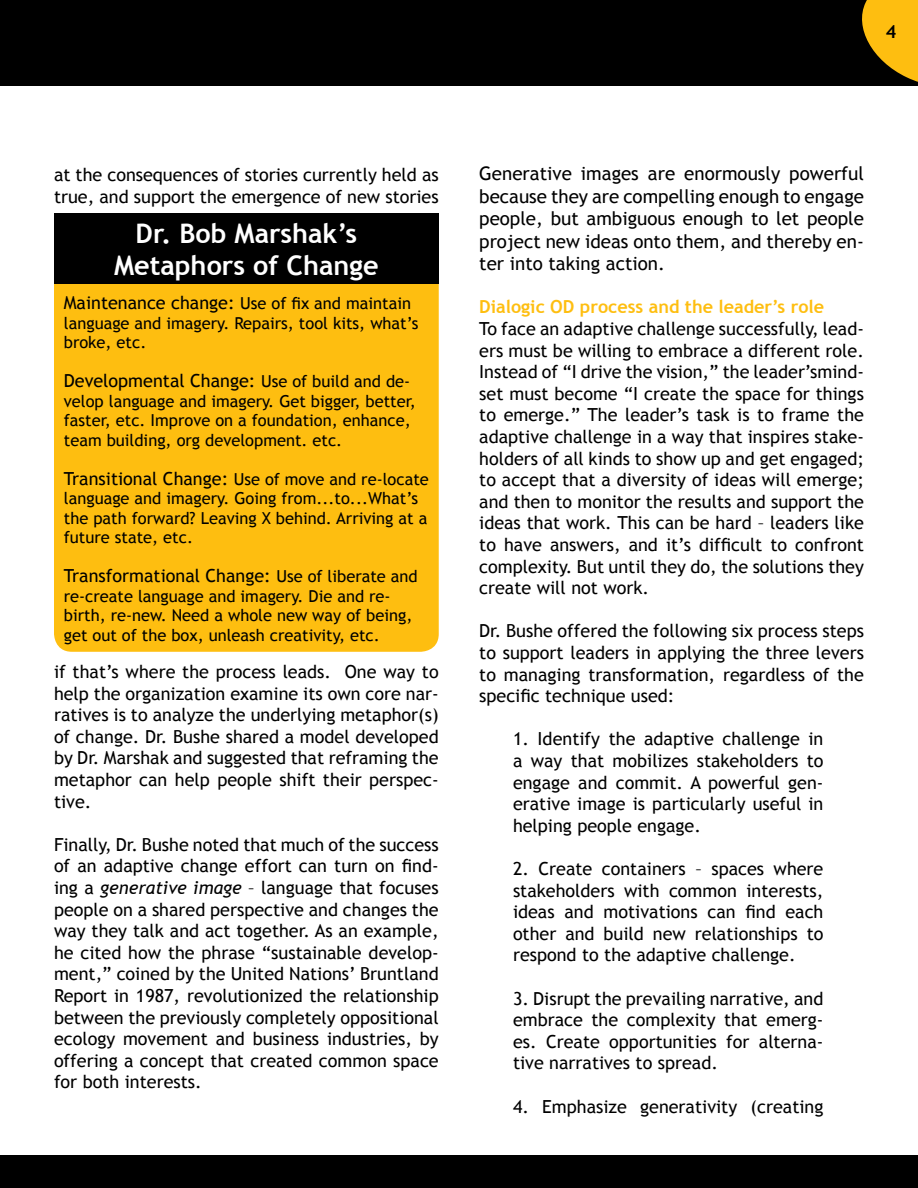
<style>
.page{position:relative;width:918px;height:1188px;background:#fff}
.page>*{position:absolute;margin:0;border:0;box-sizing:border-box;transform-origin:0 0}
.t1{font:700 27px/32.4px "Trebuchet MS";color:#fff;text-align:center}
.t2{font:18.75px/22.5px "Trebuchet MS";color:#000;text-align:justify}
.t3{font:18px/21.6px "Trebuchet MS";color:#000;text-align:justify}
.t4{font:700 18px "Trebuchet MS";color:#febe10}
.t5{font:700 18px "Trebuchet MS";color:#000}
.t6{font:16.5px/19.5px "Trebuchet MS";color:#000}
.s1{font-size:18px}
.s2{font-size:16.5px}
.s3{font-style:italic}
</style>
<div class="page">
<div style="left:0;top:1156px;width:918px;height:32px;background:#000"></div>
<div style="left:0;top:0;width:918px;height:86px;background:#000"></div>
<svg style="left:862px;top:0;width:56px;height:82px"></svg>
<div style="left:54px;top:249px;width:385px;height:403px;background:#febe10;border-radius:18px"></div>
<div style="left:54px;top:214px;width:385px;height:70px;background:#000"></div>
<p class="t5" style="left:886px;top:20px;width:12px">4</p>
<p class="t3" style="left:54px;top:164px;width:386px">at the consequences of stories currently held as true, and support the emergence of new stories</p>
<h1 class="t1" style="left:114px;top:217px;width:266px">Dr. Bob Marshak’s<br>Metaphors of Change</h1>
<p class="t6" style="left:64px;top:294px;width:356px"><span class="s1">Maintenance change:</span> Use of fix and maintain language and imagery. Repairs, tool kits, what’s broke, etc.</p>
<p class="t3" style="left:64px;top:370px;width:348px">Developmental Change: <span class="s2">Use of build and de-</span></p>
<p class="t6" style="left:64px;top:391px;width:354px">velop language and imagery. Get bigger, better, faster, etc. Improve on a foundation, enhance, team building, org development. etc.</p>
<p class="t6" style="left:64px;top:469px;width:367px"><span class="s1">Transitional Change:</span> Use of move and re-locate language and imagery. Going from...to...What’s the path forward? Leaving X behind. Arriving at a future state, etc.</p>
<p class="t3" style="left:64px;top:565px;width:355px">Transformational Change: <span class="s2">Use of liberate and</span></p>
<p class="t6" style="left:64px;top:586px;width:350px">re-create language and imagery. Die and re&shy;birth, re-new. Need a whole new way of being, get out of the box, unleash creativity, etc.</p>
<p class="t3" style="left:54px;top:661px;width:386px">if that’s where the process leads. One way to help the organization examine its own core nar&shy;ratives is to analyze the underlying metaphor(s) of change. Dr. Bushe shared a model developed by Dr. Marshak and suggested that reframing the metaphor can help people shift their perspec&shy;tive.</p>
<p class="t3" style="left:54px;top:834px;width:386px">Finally, Dr. Bushe noted that much of the success of an adaptive change effort can turn on find&shy;ing a <span class="s3">generative image</span> – language that focuses people on a shared perspective and changes the way they talk and act together. As an example, he cited how the phrase “sustainable develop&shy;ment,” coined by the United Nations’ Bruntland Report in 1987, revolutionized the relationship between the previously completely oppositional ecology movement and business industries, by offering a concept that created common space for both interests.</p>
<p class="t2" style="left:479px;top:163px;width:386px">Generative images are enormously powerful because they are compelling enough to engage people, but ambiguous enough to let people project new ideas onto them, and thereby en&shy;ter into taking action.</p>
<p class="t4" style="left:479px;top:296px;width:346px">Dialogic OD process and the leader’s role</p>
<p class="t3" style="left:479px;top:318px;width:386px">To face an adaptive challenge successfully, lead&shy;ers must be willing to embrace a different role.<br>Instead of “I drive the vision,” the leader’smind&shy;set must become “I create the space for things to emerge.” The leader’s task is to frame the adaptive challenge in a way that inspires stake&shy;holders of all kinds to show up and get engaged; to accept that a diversity of ideas will emerge; and then to monitor the results and support the ideas that work. This can be hard – leaders like to have answers, and it’s difficult to confront complexity. But until they do, the solutions they create will not work.</p>
<p class="t3" style="left:479px;top:620px;width:386px">Dr. Bushe offered the following six process steps to support leaders in applying the three levers to managing transformation, regardless of the specific technique used:</p>
<p class="t3" style="left:513px;top:728px;width:312px">1. Identify the adaptive challenge in a way that mobilizes stakeholders to engage and commit. A powerful gen&shy;erative image is particularly useful in helping people engage.</p>
<p class="t3" style="left:513px;top:858px;width:312px">2. Create containers – spaces where stakeholders with common interests, ideas and motivations can find each other and build new relationships to respond to the adaptive challenge.</p>
<p class="t3" style="left:513px;top:988px;width:312px">3. Disrupt the prevailing narrative, and embrace the complexity that emerg&shy;es. Create opportunities for alterna&shy;tive narratives to spread.</p>
<p class="t3" style="left:513px;top:1096px;width:312px">4. Emphasize generativity (creating</p>
</div>
